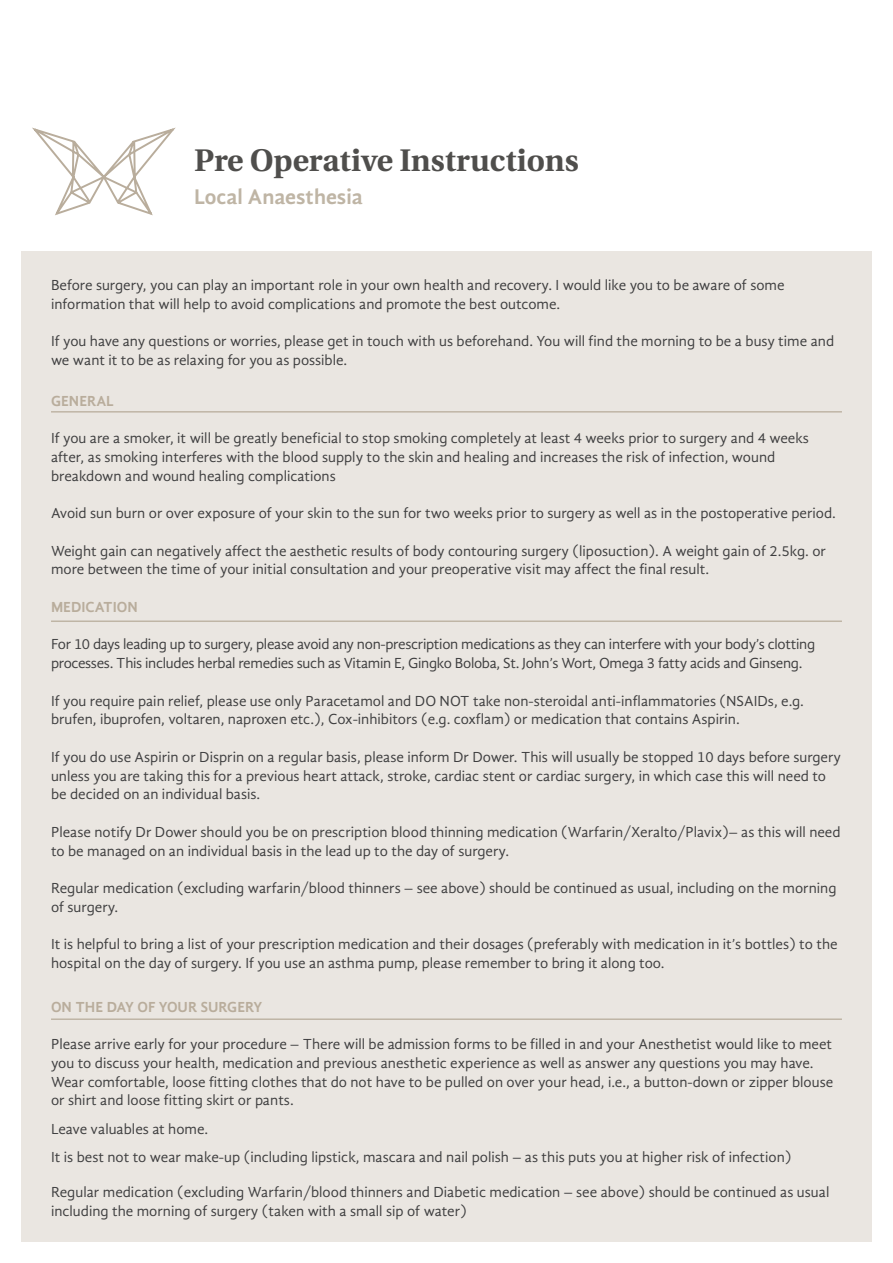
<style>
.page{position:relative;width:893px;height:1263px;background:#fff}
.page>*{position:absolute;margin:0;border:0;box-sizing:border-box;transform-origin:0 0}
.t1{font:700 31.2px "Heuristica";color:#4f4e4c}
.t2{font:700 21.9px "Gandhi Sans";color:#bfb5a5}
.t3{font:15px/18.8px "Gandhi Sans";color:#3e3e3f}
.t4{font:15px/18.8px "Gandhi Sans";letter-spacing:-.02em;color:#3e3e3f}
.t5{font:700 15px "Gandhi Sans";color:#b9ad9c}
</style>
<div class="page">
<div style="left:21px;top:251px;width:851px;height:991px;background:#eae6e1"></div>
<hr style="left:51px;top:411px;width:791px;height:2px;background:#bfb5a5">
<hr style="left:51px;top:620px;width:791px;height:2px;background:#bfb5a5">
<hr style="left:51px;top:1018px;width:791px;height:2px;background:#bfb5a5">
<svg style="left:32px;top:127px;width:144px;height:89px"></svg>
<p class="t1" style="left:194px;top:135px;width:386px">Pre Operative Instructions</p>
<p class="t2" style="left:194px;top:184px;width:170px">Local Anaesthesia</p>
<p class="t3" style="left:51px;top:276px;width:735px">Before surgery, you can play an important role in your own health and recovery. I would like you to be aware of some information that will help to avoid complications and promote the best outcome.</p>
<p class="t3" style="left:51px;top:332px;width:785px">If you have any questions or worries, please get in touch with us beforehand. You will find the morning to be a busy time and we want it to be as relaxing for you as possible.</p>
<p class="t5" style="left:51px;top:392px;width:64px">GENERAL</p>
<p class="t3" style="left:51px;top:429px;width:759px">If you are a smoker, it will be greatly beneficial to stop smoking completely at least 4 weeks prior to surgery and 4 weeks after, as smoking interferes with the blood supply to the skin and healing and increases the risk of infection, wound breakdown and wound healing complications</p>
<p class="t3" style="left:51px;top:504px;width:786px">Avoid sun burn or over exposure of your skin to the sun for two weeks prior to surgery as well as in the postoperative period.</p>
<p class="t3" style="left:51px;top:541px;width:776px">Weight gain can negatively affect the aesthetic results of body contouring surgery (liposuction). A weight gain of 2.5kg. or more between the time of your initial consultation and your preoperative visit may affect the final result.</p>
<p class="t5" style="left:51px;top:598px;width:88px">MEDICATION</p>
<p class="t4" style="left:51px;top:635px;width:766px">For 10 days leading up to surgery, please avoid any non-prescription medications as they can interfere with your body’s clotting processes. This includes herbal remedies such as Vitamin E, Gingko Boloba, St. John’s Wort, Omega 3 fatty acids and Ginseng.</p>
<p class="t3" style="left:51px;top:691px;width:754px">If you require pain relief, please use only Paracetamol and DO NOT take non-steroidal anti-inflammatories (NSAIDs, e.g. brufen, ibuprofen, voltaren, naproxen etc.), Cox-inhibitors (e.g. coxflam) or medication that contains Aspirin.</p>
<p class="t3" style="left:51px;top:747px;width:791px">If you do use Aspirin or Disprin on a regular basis, please inform Dr Dower. This will usually be stopped 10 days before surgery unless you are taking this for a previous heart attack, stroke, cardiac stent or cardiac surgery, in which case this will need to be decided on an individual basis.</p>
<p class="t3" style="left:51px;top:822px;width:791px">Please notify Dr Dower should you be on prescription blood thinning medication (Warfarin/Xeralto/Plavix)– as this will need to be managed on an individual basis in the lead up to the day of surgery.</p>
<p class="t3" style="left:51px;top:879px;width:787px">Regular medication (excluding warfarin/blood thinners – see above) should be continued as usual, including on the morning of surgery.</p>
<p class="t3" style="left:51px;top:935px;width:788px">It is helpful to bring a list of your prescription medication and their dosages (preferably with medication in it’s bottles) to the hospital on the day of surgery. If you use an asthma pump, please remember to bring it along too.</p>
<p class="t5" style="left:51px;top:998px;width:213px">ON THE DAY OF YOUR SURGERY</p>
<p class="t3" style="left:51px;top:1035px;width:784px">Please arrive early for your procedure – There will be admission forms to be filled in and your Anesthetist would like to meet you to discuss your health, medication and previous anesthetic experience as well as answer any questions you may have.<br>Wear comfortable, loose fitting clothes that do not have to be pulled on over your head, i.e., a button-down or zipper blouse or shirt and loose fitting skirt or pants.</p>
<p class="t3" style="left:51px;top:1119px;width:159px">Leave valuables at home.</p>
<p class="t3" style="left:51px;top:1148px;width:742px">It is best not to wear make-up (including lipstick, mascara and nail polish – as this puts you at higher risk of infection)</p>
<p class="t3" style="left:51px;top:1182px;width:780px">Regular medication (excluding Warfarin/blood thinners and Diabetic medication – see above) should be continued as usual including the morning of surgery (taken with a small sip of water)</p>
</div>
